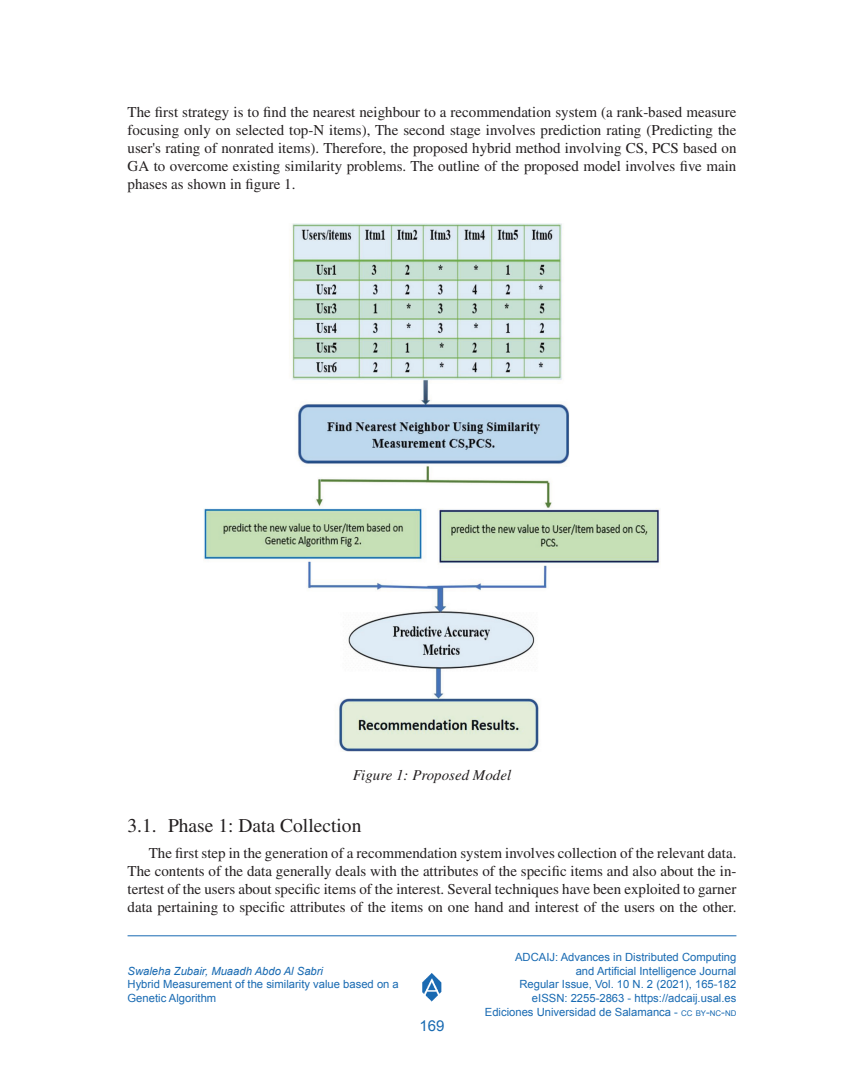
<style>
.page{position:relative;width:864px;height:1080px;background:#fff}
.page>*{position:absolute;margin:0;border:0;box-sizing:border-box;transform-origin:0 0}
.t1{font:19.5px "Times LT Std";color:#231f20}
.t2{font:15px/18px "Times LT Std";color:#231f20;text-align:justify}
.t3{font:italic 15px "Times LT Std";color:#231f20}
.t4{font:15px "Arial";color:#186ab2}
.t5{font:11.25px/14px "Arial";color:#186ab2}
.t6{font:italic 11.25px "Arial";color:#186ab2}
.s1{font-size:7.8px}
.s2{font-style:inherit}
</style>
<div class="page">
<img style="left:422px;top:973px;width:20px;height:29px">
<hr style="left:128px;top:935px;width:608px;height:1px;background:#186ab2">
<img style="left:204px;top:223px;width:456px;height:529px">
<p class="t2" style="left:128px;top:102px;width:610px">The first strategy is to find the nearest neighbour to a recommendation system (a rank-based measure focusing only on selected top-N items), The second stage involves prediction rating (Predicting the user's rating of nonrated items). Therefore, the proposed hybrid method involving CS, PCS based on GA to overcome existing similarity problems. The outline of the proposed model involves five main phases as shown in figure 1.</p>
<p class="t3" style="left:353px;top:767px;width:160px">Figure 1: Proposed Model</p>
<h1 class="t1" style="left:128px;top:814px;width:235px">3.1. Phase 1: Data Collection</h1>
<p class="t2" style="left:128px;top:844px;width:610px;text-indent:21px">The first step in the generation of a recommendation system involves collection of the relevant data.<br>The contents of the data generally deals with the attributes of the specific items and also about the in&shy;tertest of the users about specific items of the interest. Several techniques have been exploited to garner data pertaining to specific attributes of the items on one hand and interest of the users on the other.</p>
<p class="t6" style="left:128px;top:964px;width:197px">Swaleha Zubair, Muaadh Abdo Al Sabri</p>
<p class="t5" style="left:128px;top:978px;width:273px;line-height:13.5px">Hybrid Measurement of the similarity value based on a<br>Genetic Algorithm</p>
<p class="t4" style="left:419px;top:1016px;width:27px">169</p>
<p class="t5" style="left:485px;top:950px;width:253px;text-align:right">ADCAIJ: Advances in Distributed Computing<br>and Artificial Intelligence Journal<br>Regular Issue, Vol. 10 N. 2 (2021), 165-182 eISSN: 2255-2863 - https://adcaij.usal.es Ediciones Universidad de Salamanca - <span class="s1">CC BY</span><span class="s2">-</span><span class="s1">NC</span><span class="s2">-</span><span class="s1">ND</span></p>
</div>
